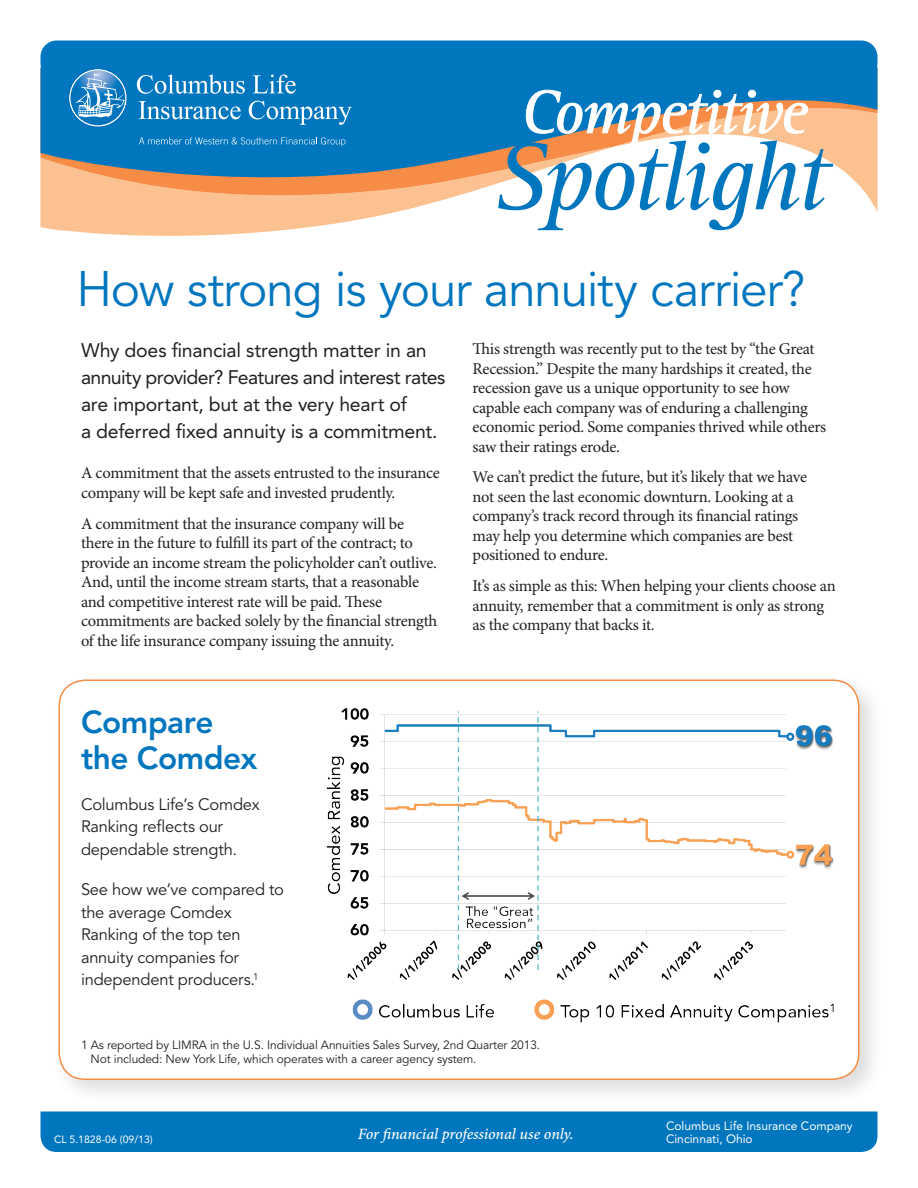
<style>
.page{position:relative;width:918px;height:1188px;background:#fff}
.page>*{position:absolute;margin:0;border:0;box-sizing:border-box;transform-origin:0 0}
.t1{font:italic 99px "Rotis Serif";letter-spacing:-.05em;color:#0076be}
.t2{font:italic 63px "Rotis Serif";letter-spacing:-.04em;color:#fff}
.t3{font:49.5px "Avenir LT Std";letter-spacing:-.025em;color:#0076be}
.t4{font:800 31.5px/36px "Avenir LT Std";letter-spacing:-.015em;color:#0076be}
.t5{font:19.5px/27px "Avenir LT Std";letter-spacing:-.015em;color:#231f20}
.t6{font:16.5px/19.5px "Minion Pro";letter-spacing:-.02em;color:#231f20}
.t7{font:16.5px/22.5px "Avenir LT Std";letter-spacing:-.015em;color:#231f20}
.t8{font:15.75px "Minion Pro Medium It Capt";letter-spacing:-.01em;color:#fff}
.t9{font:12px/14.2px "Avenir LT Std";letter-spacing:-.01em;color:#231f20}
.t10{font:12px/13.5px "Avenir LT Std";color:#fff}
.t11{font:10.5px "Avenir LT Std";color:#fff}
</style>
<div class="page">
<svg style="left:40px;top:195px;width:420px;height:41px;fill:#fbc191"></svg>
<svg style="left:40px;top:189px;width:440px;height:6px;fill:#fbc191"></svg>
<svg style="left:40px;top:68px;width:838px;height:121px;fill:#0076be"></svg>
<div style="left:40px;top:41px;width:838px;height:39px;background:#0076be;border-radius:16px"></div>
<svg style="left:68px;top:69px;width:60px;height:59px"></svg>
<svg style="left:139px;top:137px;width:206px;height:9px"></svg>
<svg style="left:137px;top:74px;width:108px;height:20px"></svg>
<svg style="left:253px;top:74px;width:43px;height:20px"></svg>
<svg style="left:139px;top:101px;width:102px;height:18px"></svg>
<svg style="left:249px;top:101px;width:103px;height:24px"></svg>
<div style="left:40px;top:1112px;width:838px;height:40px;background:#0076be"></div>
<svg style="left:526px;top:90px;width:352px;height:122px"></svg>
<div style="left:52px;top:673px;width:832px;height:431px;background:#231f20;opacity:.15"></div>
<div style="left:59px;top:680px;width:800px;height:399px;background:#fff;border-radius:26px"></div>
<div style="left:59px;top:680px;width:801px;height:400px;border:2px solid #f68c45;border-radius:26px"></div>
<img style="left:326px;top:708px;width:508px;height:315px">
<h2 class="t2" style="left:521px;top:77px;width:288px">Competitive</h2>
<h1 class="t1" style="left:492px;top:121px;width:337px">Spotlight</h1>
<h3 class="t3" style="left:76px;top:260px;width:730px">How strong is your annuity carrier?</h3>
<p class="t5" style="left:81px;top:337px;width:366px">Why does financial strength matter in an annuity provider? Features and interest rates are important, but at the very heart of<br>a deferred fixed annuity is a commitment.</p>
<p class="t6" style="left:81px;top:464px;width:360px">A commitment that the assets entrusted to the insurance company will be kept safe and invested prudently.</p>
<p class="t6" style="left:81px;top:514px;width:358px">A commitment that the insurance company will be there in the future to fulfill its part of the contract; to provide an income stream the policyholder can’t outlive.<br>And, until the income stream starts, that a reasonable and competitive interest rate will be paid. These commitments are backed solely by the financial strength of the life insurance company issuing the annuity.</p>
<p class="t6" style="left:472px;top:340px;width:355px">This strength was recently put to the test by “the Great Recession.” Despite the many hardships it created, the recession gave us a unique opportunity to see how capable each company was of enduring a challenging economic period. Some companies thrived while others saw their ratings erode.</p>
<p class="t6" style="left:472px;top:468px;width:336px">We can’t predict the future, but it’s likely that we have not seen the last economic downturn. Looking at a company’s track record through its financial ratings may help you determine which companies are best positioned to endure.</p>
<p class="t6" style="left:472px;top:577px;width:365px">It’s as simple as this: When helping your clients choose an annuity, remember that a commitment is only as strong as the company that backs it.</p>
<h3 class="t4" style="left:81px;top:704px;width:178px">Compare the Comdex</h3>
<p class="t7" style="left:81px;top:793px;width:180px">Columbus Life’s Comdex<br>Ranking reflects our dependable strength.</p>
<p class="t7" style="left:81px;top:879px;width:205px">See how we’ve compared to the average Comdex<br>Ranking of the top ten annuity companies for independent producers.<sup>1</sup></p>
<p class="t9" style="left:91px;top:1038px;width:451px;text-indent:-10px">1 As reported by LIMRA in the U.S. Individual Annuities Sales Survey, 2nd Quarter 2013.<br>Not included: New York Life, which operates with a career agency system.</p>
<p class="t11" style="left:54px;top:1133px;width:100px">CL 5.1828-06 (09/13)</p>
<p class="t8" style="left:358px;top:1124px;width:217px">For financial professional use only.</p>
<p class="t10" style="left:666px;top:1119px;width:188px">Columbus Life Insurance Company<br>Cincinnati, Ohio</p>
</div>
